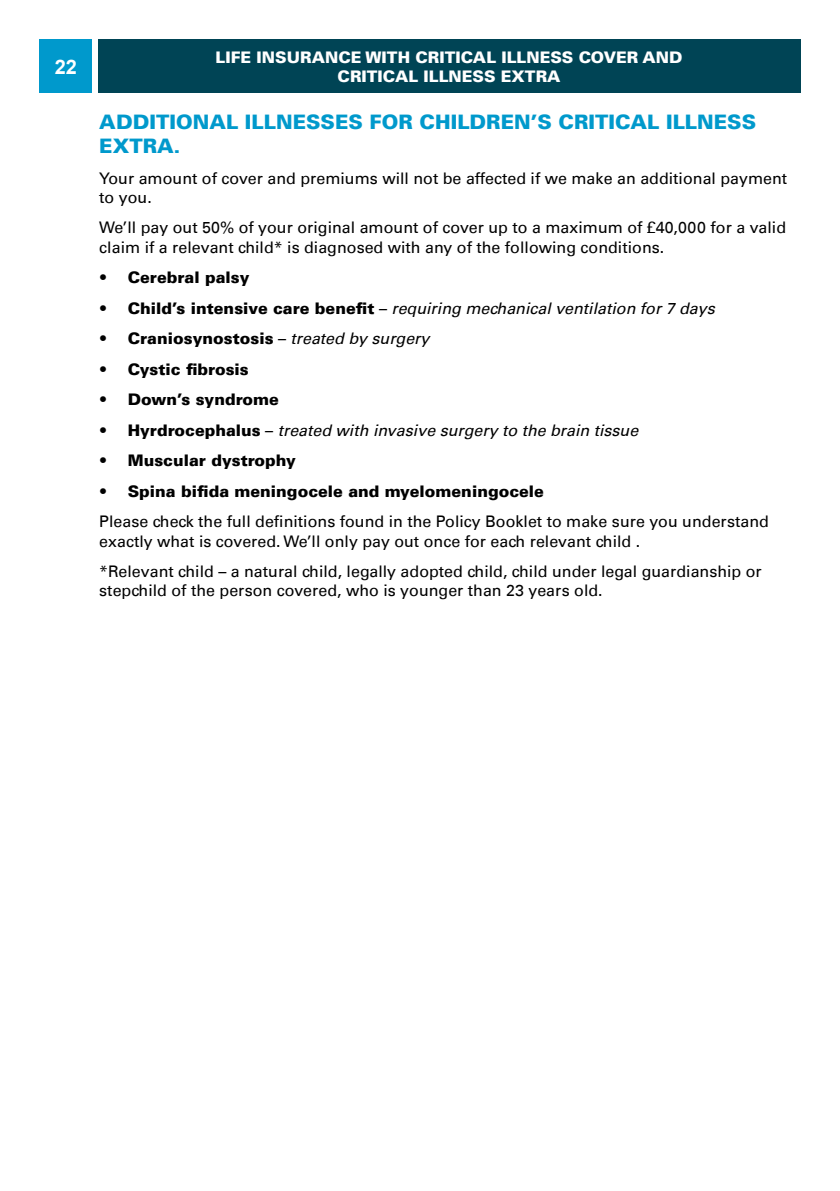
<style>
.page{position:relative;width:840px;height:1191px;background:#fff}
.page>*{position:absolute;margin:0;border:0;box-sizing:border-box;transform-origin:0 0}
.t1{font:900 20px/24px "Univers LT";color:#09c}
.t2{font:700 20px "Arial";color:#fff}
.Body_text_P{font:16px/19.2px "Univers LT";color:#000}
.t3{font:900 16px "Univers LT";color:#000}
.t4{font:italic 16px "Univers LT";color:#000}
.t5{font:900 16px/19.2px "Univers LT";color:#fff;text-align:center}
.s1{font-weight:900;font-style:normal}
.s2{font-style:normal}
.s3{font-weight:400}
.s4{font-weight:400;font-style:italic}
</style>
<div class="page">
<div style="left:98px;top:40px;width:701px;height:53px;background:#045"></div>
<div style="left:40px;top:40px;width:52px;height:53px;background:#09c"></div>
<p class="t2" style="left:55px;top:52px;width:24px">22</p>
<p class="t5" style="left:215px;top:47px;width:468px">LIFE INSURANCE WITH CRITICAL ILLNESS COVER AND<br>CRITICAL ILLNESS EXTRA</p>
<h4 class="t1" style="left:99px;top:110px;width:658px">ADDITIONAL ILLNESSES FOR CHILDREN’S CRITICAL ILLNESS<br>EXTRA.</h4>
<p class="Body_text_P" style="left:99px;top:168px;width:689px">Your amount of cover and premiums will not be affected if we make an additional payment to you.</p>
<p class="Body_text_P" style="left:99px;top:218px;width:688px">We’ll pay out 50% of your original amount of cover up to a maximum of £40,000 for a valid claim if a relevant child* is diagnosed with any of the following conditions.</p>
<p class="t3" style="left:99px;top:267px;width:152px">• Cerebral palsy</p>
<p class="t4" style="left:99px;top:298px;width:616px"><span class="s1">• Child’s intensive care benefit</span> <span class="s2">–</span> requiring mechanical ventilation for 7 days</p>
<p class="t3" style="left:99px;top:328px;width:331px">• Craniosynostosis <span class="s3">–</span> <span class="s4">treated by surgery</span></p>
<p class="t3" style="left:99px;top:359px;width:151px">• Cystic fibrosis</p>
<p class="t3" style="left:99px;top:389px;width:181px">• Down’s syndrome</p>
<p class="t4" style="left:99px;top:420px;width:540px"><span class="s1">• Hyrdrocephalus</span> <span class="s2">–</span> treated with invasive surgery to the brain tissue</p>
<p class="t3" style="left:99px;top:450px;width:198px">• Muscular dystrophy</p>
<p class="t3" style="left:99px;top:481px;width:446px">• Spina bifida meningocele and myelomeningocele</p>
<p class="Body_text_P" style="left:99px;top:512px;width:670px">Please check the full definitions found in the Policy Booklet to make sure you understand exactly what is covered. We’ll only pay out once for each relevant child .</p>
<p class="Body_text_P" style="left:99px;top:562px;width:663px">*Relevant child – a natural child, legally adopted child, child under legal guardianship or stepchild of the person covered, who is younger than 23 years old.</p>
</div>
